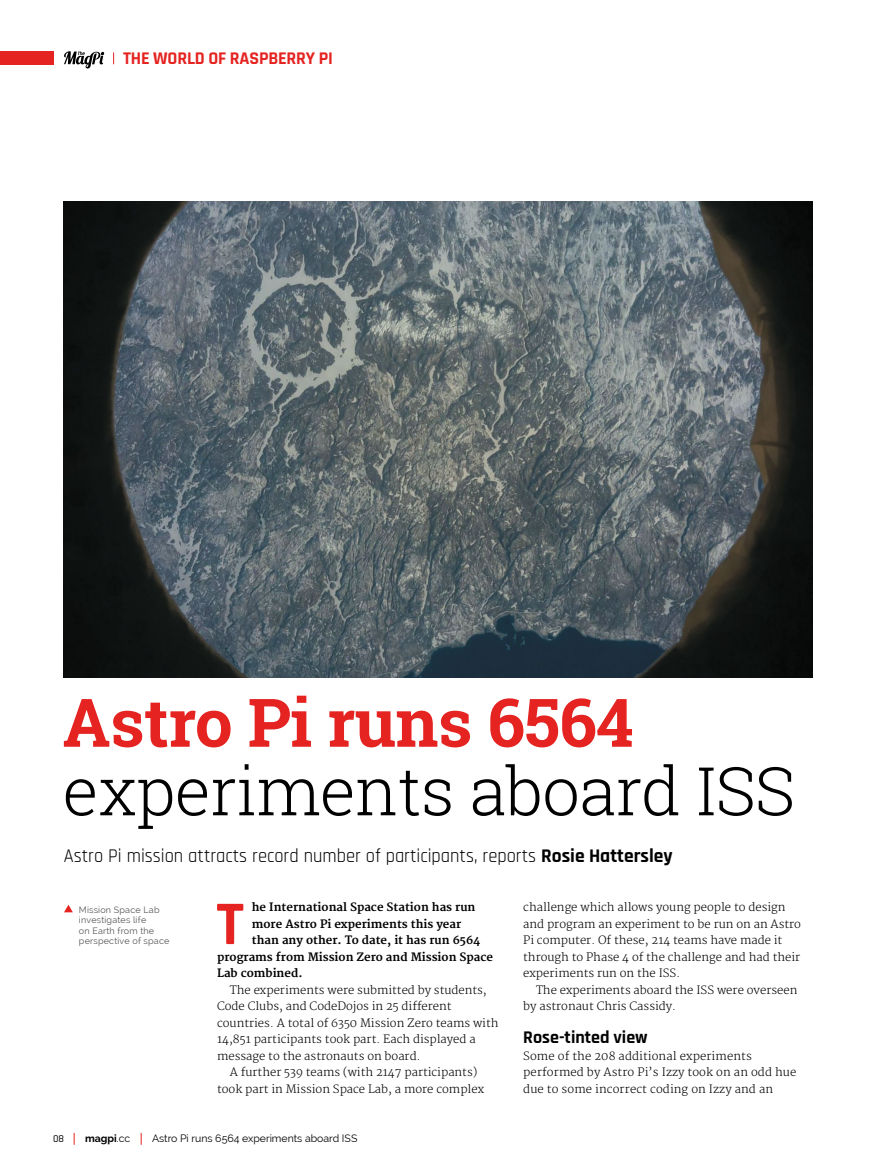
<style>
.page{position:relative;width:893px;height:1174px;background:#fff}
.page>*{position:absolute;margin:0;border:0;box-sizing:border-box;transform-origin:0 0}
.t1{font:300 67.05px "Roboto Slab";letter-spacing:-.01em;color:#000}
.t2{font:700 67.05px "Roboto Slab";letter-spacing:-.01em;color:#e52321}
.t3{font:700 62.55px "Rajdhani";color:#e52321}
.t4{font:19.5px "Rajdhani";color:#000;scale:.95 1}
.t5{font:700 18px "Rajdhani";letter-spacing:-.01em;color:#e52321}
.t6{font:700 18px "Rajdhani";color:#000}
.t7{font:300 11.25px/16.5px "Merriweather";color:#000}
.t8{font:700 11.25px "Merriweather";color:#000}
.t9{font:10.5px "Raleway";color:#000}
.t10{font:700 10.5px "Raleway";color:#000}
.t11{font:500 10.5px "Rajdhani";color:#000}
.t12{font:9px/10.5px "Raleway";letter-spacing:.02em;color:#575756}
.s1{font-weight:700}
.s2{font-weight:400}
</style>
<div class="page">
<img style="left:64px;top:201px;width:748px;height:476px">
<svg style="left:64px;top:904px;width:9px;height:8px"></svg>
<div style="left:0;top:51px;width:53px;height:13px;background:#e52321"></div>
<svg style="left:64px;top:51px;width:40px;height:17px"></svg>
<h3 class="t5" style="left:123px;top:48px;width:211px">THE WORLD OF RASPBERRY PI</h3>
<h1 class="t2" style="left:62px;top:676px;width:573px">Astro Pi runs 6564</h1>
<h1 class="t1" style="left:62px;top:745px;width:734px">experiments aboard ISS</h1>
<h3 class="t4" style="left:64px;top:844px;width:642px">Astro Pi mission attracts record number of participants, reports <span class="s1">Rosie Hattersley</span></h3>
<h2 class="t3" style="left:216px;top:886px;width:29px">T</h2>
<p class="t8" style="left:252px;top:900px;width:225px">he International Space Station has run</p>
<p class="t7" style="left:523px;top:899px;width:279px">challenge which allows young people to design and program an experiment to be run on an Astro Pi computer. Of these, 214 teams have made it through to Phase 4 of the challenge and had their experiments run on the ISS.</p>
<p class="t7" style="left:523px;top:981px;width:276px;text-indent:13px">The experiments aboard the ISS were overseen by astronaut Chris Cassidy.</p>
<h3 class="t6" style="left:523px;top:1026px;width:126px">Rose-tinted view</h3>
<p class="t7" style="left:523px;top:1047px;width:275px">Some of the 208 additional experiments performed by Astro Pi’s Izzy took on an odd hue due to some incorrect coding on Izzy and an</p>
<p class="t12" style="left:79px;top:904px;width:92px">Mission Space Lab investigates life<br>on Earth from the perspective of space</p>
<p class="t8" style="left:252px;top:917px;width:211px">more Astro Pi experiments this year</p>
<p class="t8" style="left:252px;top:933px;width:230px">than any other. To date, it has run 6564</p>
<p class="t8" style="left:217px;top:950px;width:277px">programs from Mission Zero and Mission Space</p>
<p class="t8" style="left:217px;top:966px;width:87px">Lab combined.</p>
<p class="t7" style="left:230px;top:981px;width:258px">The experiments were submitted by students,</p>
<p class="t7" style="left:217px;top:998px;width:236px">Code Clubs, and CodeDojos in 25 different</p>
<p class="t7" style="left:217px;top:1014px;width:283px">countries. A total of 6350 Mission Zero teams with</p>
<p class="t7" style="left:217px;top:1031px;width:260px">14,851 participants took part. Each displayed a</p>
<p class="t7" style="left:217px;top:1047px;width:205px">message to the astronauts on board.</p>
<p class="t7" style="left:230px;top:1064px;width:249px">A further 539 teams (with 2147 participants)</p>
<p class="t7" style="left:217px;top:1080px;width:269px">took part in Mission Space Lab, a more complex</p>
<p class="t11" style="left:53px;top:1132px;width:12px">08</p>
<p class="t9" style="left:152px;top:1132px;width:207px">Astro Pi runs 6564 experiments aboard ISS</p>
<p class="t10" style="left:85px;top:1132px;width:47px">magpi<span class="s2">.cc</span></p>
</div>
